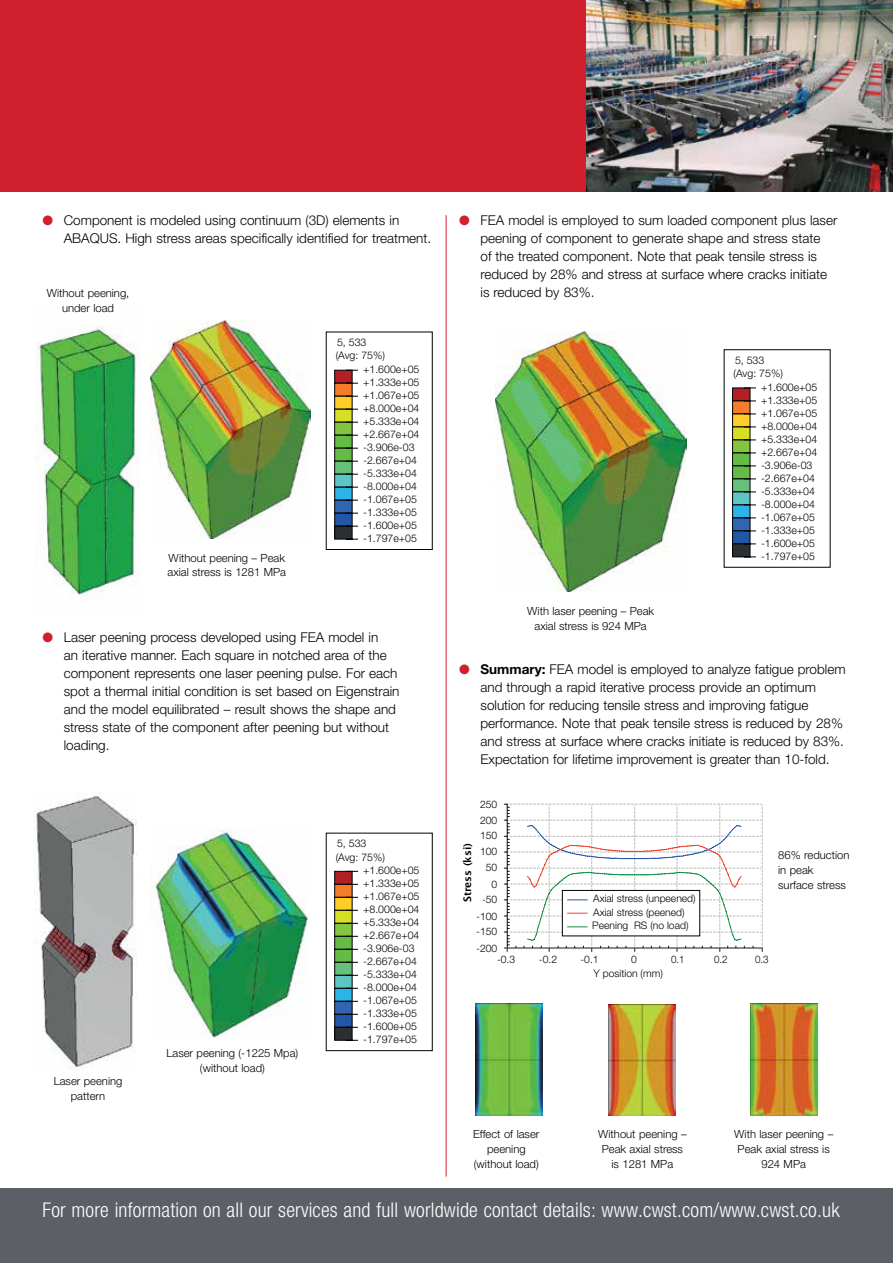
<style>
.page{position:relative;width:893px;height:1263px;background:#fff}
.page>*{position:absolute;margin:0;border:0;box-sizing:border-box;transform-origin:0 0}
.t1{font:300 condensed 20.25px "Helvetica Neue LT Std";letter-spacing:.01em;color:#fff}
.t2{font:300 13.5px/18px "Helvetica Neue LT Std";color:#000}
.t3{font:300 11.25px/15px "Helvetica Neue LT Std";color:#000;text-align:center}
.t4{font:300 10.5px/13px "Helvetica Neue LT Std";color:#000}
.t5{font:300 10.35px/16px "Helvetica Neue LT Std";color:#000}
.t6{font:700 10.35px "Lucida Grande";color:#000}
.t7{font:300 10.35px "Helvetica Neue LT Std";color:#000;scale:.95 1}
.s1{color:#d0202e}
.s2{font-weight:700}
</style>
<div class="page">
<div style="left:0;top:1188px;width:893px;height:75px;background:#5c5f65"></div>
<div style="left:0;top:0;width:893px;height:191px;background:#d0202e"></div>
<img style="left:586px;top:0;width:307px;height:191px">
<hr style="left:446px;top:215px;width:1px;height:961px;background:#d0202e">
<img style="left:33px;top:796px;width:104px;height:273px">
<img style="left:150px;top:828px;width:158px;height:211px">
<img style="left:495px;top:332px;width:191px;height:260px">
<img style="left:150px;top:321px;width:160px;height:218px">
<img style="left:36px;top:325px;width:104px;height:277px">
<img style="left:475px;top:1003px;width:68px;height:112px">
<img style="left:609px;top:1004px;width:67px;height:111px">
<img style="left:750px;top:1003px;width:67px;height:112px">
<svg style="left:504px;top:803px;width:259px;height:149px"></svg>
<div style="left:724px;top:349px;width:106px;height:219px;border:1px solid #000"></div>
<svg style="left:732px;top:387px;width:24px;height:171px"></svg>
<div style="left:326px;top:332px;width:107px;height:218px;border:1px solid #000"></div>
<svg style="left:334px;top:369px;width:24px;height:171px"></svg>
<div style="left:326px;top:833px;width:107px;height:218px;border:1px solid #000"></div>
<svg style="left:334px;top:870px;width:24px;height:171px"></svg>
<p class="t2" style="left:64px;top:211px;width:369px;text-indent:-21px"><span class="s1">●</span> Component is modeled using continuum (3D) elements in<br>ABAQUS. High stress areas specifically identified for treatment.</p>
<p class="t3" style="left:47px;top:285px;width:84px">Without peening, under load</p>
<p class="t3" style="left:168px;top:550px;width:120px;text-align:left">Without peening – Peak axial stress is 1281 MPa</p>
<p class="t4" style="left:337px;top:336px;width:31px">5, 533</p>
<p class="t4" style="left:363px;top:363px;width:58px">+1.600e+05 +1.333e+05 +1.067e+05 +8.000e+04 +5.333e+04 +2.667e+04 -3.906e-03 -2.667e+04 -5.333e+04 -8.000e+04 -1.067e+05 -1.333e+05 -1.600e+05 -1.797e+05</p>
<p class="t4" style="left:336px;top:349px;width:51px">(Avg: 75%)</p>
<p class="t2" style="left:64px;top:628px;width:337px;text-indent:-21px"><span class="s1">●</span> Laser peening process developed using FEA model in<br>an iterative manner. Each square in notched area of the component represents one laser peening pulse. For each spot a thermal initial condition is set based on Eigenstrain and the model equilibrated – result shows the shape and stress state of the component after peening but without loading.</p>
<p class="t3" style="left:54px;top:1073px;width:70px">Laser peening pattern</p>
<p class="t3" style="left:166px;top:1045px;width:133px">Laser peening (-1225 Mpa) (without load)</p>
<p class="t4" style="left:337px;top:837px;width:31px">5, 533</p>
<p class="t4" style="left:363px;top:864px;width:58px">+1.600e+05 +1.333e+05 +1.067e+05 +8.000e+04 +5.333e+04 +2.667e+04 -3.906e-03 -2.667e+04 -5.333e+04 -8.000e+04 -1.067e+05 -1.333e+05 -1.600e+05 -1.797e+05</p>
<p class="t4" style="left:336px;top:850px;width:51px">(Avg: 75%)</p>
<p class="t2" style="left:480px;top:211px;width:358px;text-indent:-21px"><span class="s1">●</span> FEA model is employed to sum loaded component plus laser peening of component to generate shape and stress state<br>of the treated component. Note that peak tensile stress is reduced by 28% and stress at surface where cracks initiate is reduced by 83%.</p>
<p class="t3" style="left:527px;top:603px;width:128px">With laser peening – Peak axial stress is 924 MPa</p>
<p class="t4" style="left:735px;top:354px;width:31px">5, 533</p>
<p class="t4" style="left:761px;top:380px;width:58px">+1.600e+05 +1.333e+05 +1.067e+05 +8.000e+04 +5.333e+04 +2.667e+04 -3.906e-03 -2.667e+04 -5.333e+04 -8.000e+04 -1.067e+05 -1.333e+05 -1.600e+05 -1.797e+05</p>
<p class="t4" style="left:734px;top:367px;width:51px">(Avg: 75%)</p>
<p class="t2" style="left:480px;top:660px;width:367px;text-indent:-21px"><span class="s1">●</span> <span class="s2">Summary:</span> FEA model is employed to analyze fatigue problem and through a rapid iterative process provide an optimum solution for reducing tensile stress and improving fatigue performance. Note that peak tensile stress is reduced by 28% and stress at surface where cracks initiate is reduced by 83%.<br>Expectation for lifetime improvement is greater than 10-fold.</p>
<p class="t5" style="left:480px;top:796px;width:19px;text-align:right">250<br>200<br>150<br>100<br>50<br>0</p>
<p class="t5" style="left:476px;top:891px;width:23px;line-height:16.5px;text-align:center">-50 -100</p>
<p class="t5" style="left:476px;top:923px;width:23px;line-height:16.5px">-150 -200</p>
<p class="t6" style="left:459px;top:902px;width:61px;rotate:-90deg">Stress (ksi)</p>
<p class="t5" style="left:592px;top:892px;width:105px;line-height:13.5px">Axial stress (unpeened)<br>Axial stress (peened)<br>Peening RS (no load)</p>
<p class="t5" style="left:497px;top:951px;width:20px">-0.3</p>
<p class="t5" style="left:539px;top:951px;width:20px">-0.2</p>
<p class="t5" style="left:580px;top:951px;width:20px">-0.1</p>
<p class="t5" style="left:631px;top:951px;width:7px">0</p>
<p class="t7" style="left:671px;top:953px;width:16px">0.1</p>
<p class="t7" style="left:714px;top:953px;width:16px">0.2</p>
<p class="t7" style="left:755px;top:953px;width:16px">0.3</p>
<p class="t5" style="left:594px;top:965px;width:71px">Y position (mm)</p>
<p class="t3" style="left:778px;top:848px;width:73px;text-align:left">86% reduction in peak surface stress</p>
<p class="t3" style="left:473px;top:1126px;width:68px">Effect of laser peening (without load)</p>
<p class="t3" style="left:598px;top:1126px;width:90px">Without peening –<br>Peak axial stress is 1281 MPa</p>
<p class="t3" style="left:734px;top:1126px;width:101px">With laser peening –<br>Peak axial stress is<br>924 MPa</p>
<h1 class="t1" style="left:43px;top:1198px;width:799px">For more information on all our services and full worldwide contact details: www.cwst.com/www.cwst.co.uk</h1>
</div>
